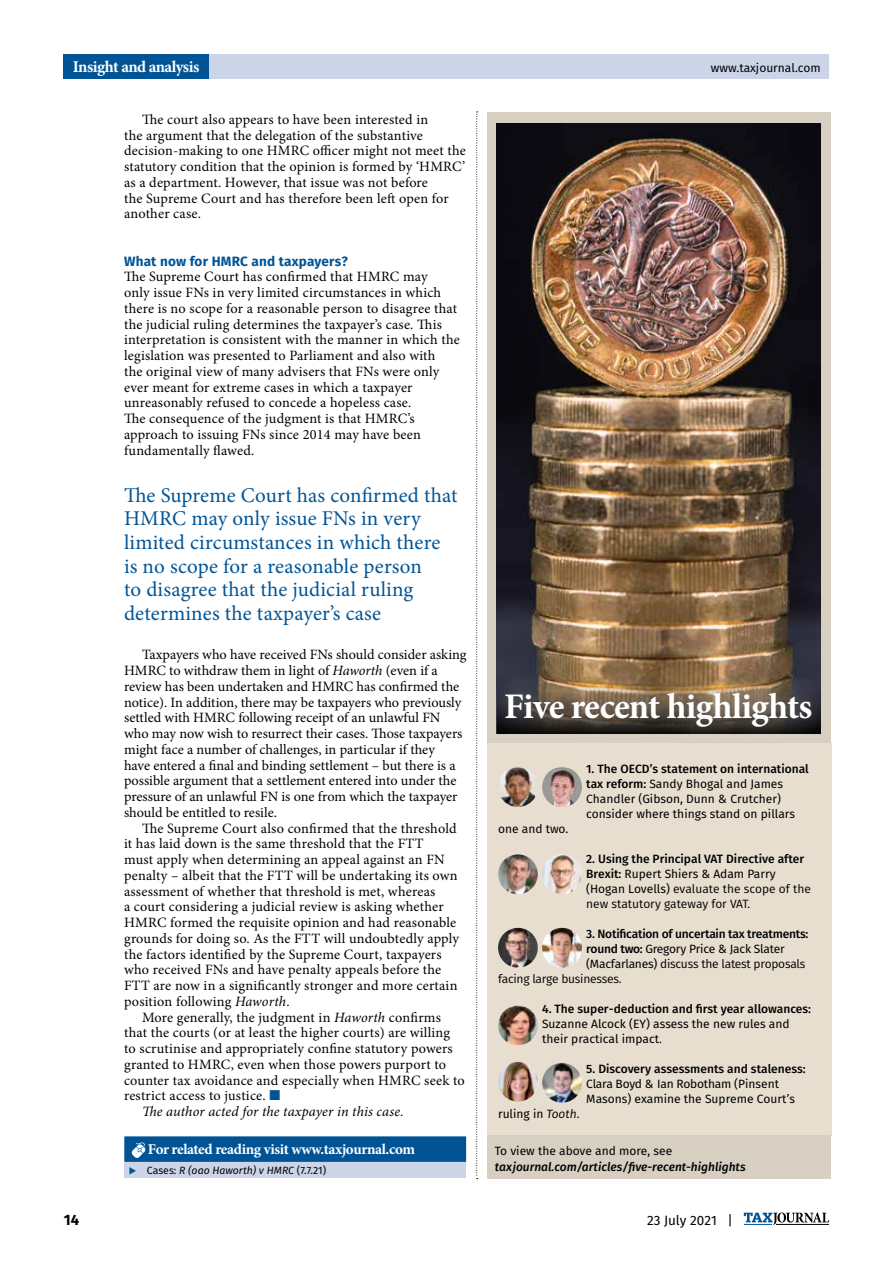
<style>
.page{position:relative;width:893px;height:1263px;background:#fff}
.page>*{position:absolute;margin:0;border:0;box-sizing:border-box;transform-origin:0 0}
.t1{font:700 36px "Minion Pro";letter-spacing:-.02em;color:#fff}
.t2{font:21px/23.7px "Minion Pro";letter-spacing:.01em;color:#005496}
.t3{font:700 16.5px "Minion Pro";letter-spacing:-.035em;color:#fff}
.t4{font:700 15px "Minion Pro";letter-spacing:-.025em;color:#fff}
.t5{font:700 15px "Fira Sans";color:#000}
.t6{font:14.25px/15.8px "Minion Pro";letter-spacing:.01em;color:#000}
.t7{font:italic 14.25px "Minion Pro";letter-spacing:.01em;color:#000}
.t8{font:700 13.5px "Fira Sans";letter-spacing:.015em;color:#005496}
.t9{font:13.5px "Fira Sans";color:#000}
.t10{font:12px/15px "Fira Sans";color:#000}
.t11{font:12px/15px "Fira Sans";color:#000}
.t12{font:500 12px "Fira Sans";color:#000}
.t13{font:12px "Fira Sans";letter-spacing:-.02em;color:#000}
.t14{font:italic 500 12px "Fira Sans";color:#000}
.t15{font:500 12px "Fira Sans";letter-spacing:-.02em;color:#000}
.t16{font:12px "Fira Sans";letter-spacing:-.02em;color:#000}
.t17{font:italic 10.5px "Fira Sans";color:#000}
.s1{font-style:italic}
.s2{color:#005496}
.s3{font-style:normal}
.s4{font-weight:500}
.s5{font-style:inherit}
</style>
<div class="page">
<svg style="left:476px;top:112px;width:2px;height:1067px"></svg>
<div style="left:487px;top:112px;width:344px;height:726px;background:#d6cfc2"></div>
<img style="left:497px;top:123px;width:324px;height:544px">
<div style="left:487px;top:743px;width:344px;height:393px;background:#e7ded0"></div>
<div style="left:498px;top:767px;width:40px;height:40px;background:#dfdeda;border-radius:50%"></div>
<img style="left:500px;top:767px;width:35px;height:40px">
<div style="left:542px;top:767px;width:40px;height:40px;background:#999;border-radius:50%"></div>
<img style="left:547px;top:768px;width:31px;height:39px">
<img style="left:498px;top:854px;width:40px;height:40px;border-radius:20px">
<img style="left:542px;top:854px;width:40px;height:40px;border-radius:20px">
<img style="left:498px;top:928px;width:40px;height:40px">
<img style="left:542px;top:928px;width:40px;height:40px;border-radius:20px">
<img style="left:498px;top:1005px;width:40px;height:40px;border-radius:20px">
<img style="left:498px;top:1062px;width:40px;height:39px;border-radius:20px">
<img style="left:542px;top:1063px;width:40px;height:40px;border-radius:20px">
<div style="left:487px;top:1136px;width:344px;height:43px;background:#d6cfc2"></div>
<div style="left:480px;top:667px;width:357px;height:86px;background:#fff;opacity:.75"></div>
<div style="left:124px;top:1136px;width:342px;height:26px;background:#005496"></div>
<div style="left:124px;top:1162px;width:342px;height:16px;background:#ccd4e8"></div>
<svg style="left:131px;top:1142px;width:15px;height:16px"></svg>
<svg style="left:744px;top:1212px;width:85px;height:13px"></svg>
<hr style="left:776px;top:1224px;width:53px;height:1px;background:#000">
<div style="left:64px;top:54px;width:765px;height:24px;background:#ccd4e8"></div>
<div style="left:64px;top:54px;width:145px;height:24px;background:#005496"></div>
<p class="t3" style="left:73px;top:55px;width:128px">Insight and analysis</p>
<p class="t10" style="left:711px;top:60px;width:111px">www.taxjournal.com</p>
<p class="t6" style="left:124px;top:111px;width:343px;text-indent:18px">The court also appears to have been interested in<br>the argument that the delegation of the substantive decision-making to one HMRC officer might not meet the statutory condition that the opinion is formed by ‘HMRC’ as a department. However, that issue was not before<br>the Supreme Court and has therefore been left open for another case.</p>
<p class="t8" style="left:124px;top:249px;width:225px">What now for HMRC and taxpayers?</p>
<p class="t6" style="left:124px;top:269px;width:337px">The Supreme Court has confirmed that HMRC may<br>only issue FNs in very limited circumstances in which there is no scope for a reasonable person to disagree that the judicial ruling determines the taxpayer’s case. This interpretation is consistent with the manner in which the legislation was presented to Parliament and also with<br>the original view of many advisers that FNs were only ever meant for extreme cases in which a taxpayer unreasonably refused to concede a hopeless case.<br>The consequence of the judgment is that HMRC’s approach to issuing FNs since 2014 may have been fundamentally flawed.</p>
<h2 class="t2" style="left:124px;top:483px;width:335px">The Supreme Court has confirmed that HMRC may only issue FNs in very limited circumstances in which there is no scope for a reasonable person<br>to disagree that the judicial ruling determines the taxpayer’s case</h2>
<p class="t6" style="left:124px;top:647px;width:344px;text-indent:18px">Taxpayers who have received FNs should consider asking HMRC to withdraw them in light of <span class="s1">Haworth</span> (even if a review has been undertaken and HMRC has confirmed the notice). In addition, there may be taxpayers who previously settled with HMRC following receipt of an unlawful FN who may now wish to resurrect their cases. Those taxpayers might face a number of challenges, in particular if they<br>have entered a final and binding settlement – but there is a possible argument that a settlement entered into under the pressure of an unlawful FN is one from which the taxpayer should be entitled to resile.</p>
<p class="t6" style="left:124px;top:820px;width:336px;text-indent:18px">The Supreme Court also confirmed that the threshold it has laid down is the same threshold that the FTT<br>must apply when determining an appeal against an FN penalty – albeit that the FTT will be undertaking its own assessment of whether that threshold is met, whereas<br>a court considering a judicial review is asking whether HMRC formed the requisite opinion and had reasonable grounds for doing so. As the FTT will undoubtedly apply the factors identified by the Supreme Court, taxpayers who received FNs and have penalty appeals before the FTT are now in a significantly stronger and more certain position following <span class="s1">Haworth</span>.</p>
<p class="t6" style="left:142px;top:1009px;width:300px">More generally, the judgment in <span class="s1">Haworth</span> confirms</p>
<p class="t6" style="left:124px;top:1025px;width:328px">that the courts (or at least the higher courts) are willing</p>
<p class="t6" style="left:124px;top:1041px;width:330px">to scrutinise and appropriately confine statutory powers</p>
<p class="t6" style="left:124px;top:1056px;width:324px">granted to HMRC, even when those powers purport to</p>
<p class="t6" style="left:124px;top:1072px;width:342px">counter tax avoidance and especially when HMRC seek to</p>
<p class="t6" style="left:124px;top:1088px;width:158px">restrict access to justice. <span class="s2">■</span></p>
<p class="t7" style="left:142px;top:1102px;width:263px">The author acted for the taxpayer in this case.</p>
<p class="t4" style="left:148px;top:1139px;width:269px">For related reading visit www.taxjournal.com</p>
<p class="t17" style="left:147px;top:1162px;width:181px"><span class="s3">Cases:</span> R (oao Haworth) v HMRC <span class="s3">(7.7.21)</span></p>
<h1 class="t1" style="left:504px;top:681px;width:310px">Five recent highlights</h1>
<p class="t10" style="left:498px;top:821px;width:72px">one and two.</p>
<p class="t10" style="left:586px;top:761px;width:224px"><span class="s4">1. The OECD’s statement on international tax reform:</span> Sandy Bhogal and James Chandler (Gibson, Dunn &amp; Crutcher) consider where things stand on pillars</p>
<p class="t11" style="left:586px;top:851px;width:226px"><span class="s4">2. Using the Principal VAT Directive after Brexit:</span> <span class="s5">Rupert Shiers &amp; Adam Parry (Hogan Lovells)</span> evaluate the scope of the new statutory gateway for VAT.</p>
<p class="t15" style="left:586px;top:924px;width:224px">3. Notification of uncertain tax treatments:</p>
<p class="t16" style="left:586px;top:939px;width:200px"><span class="s4">round two:</span> Gregory Price &amp; Jack Slater</p>
<p class="t13" style="left:586px;top:954px;width:221px"><span class="s5">(Macfarlanes)</span> discuss the latest proposals</p>
<p class="t13" style="left:498px;top:969px;width:125px">facing large businesses.</p>
<p class="t12" style="left:542px;top:999px;width:271px">4. The super-deduction and first year allowances:</p>
<p class="t10" style="left:542px;top:1016px;width:249px">Suzanne Alcock (EY) assess the new rules and their practical impact<span class="s5">.</span></p>
<p class="t12" style="left:586px;top:1059px;width:221px">5. Discovery assessments and staleness:</p>
<p class="t10" style="left:586px;top:1076px;width:210px">Clara Boyd &amp; Ian Robotham (Pinsent<br>Masons) examine the Supreme Court’s</p>
<p class="t10" style="left:498px;top:1106px;width:83px">ruling in <span class="s1">Tooth</span>.</p>
<p class="t10" style="left:495px;top:1143px;width:179px">To view the above and more, see</p>
<p class="t14" style="left:495px;top:1157px;width:252px">taxjournal.com/articles/five-recent-highlights</p>
<p class="t5" style="left:64px;top:1207px;width:17px">14</p>
<p class="t9" style="left:647px;top:1210px;width:88px">23 July 2021 |</p>
</div>
